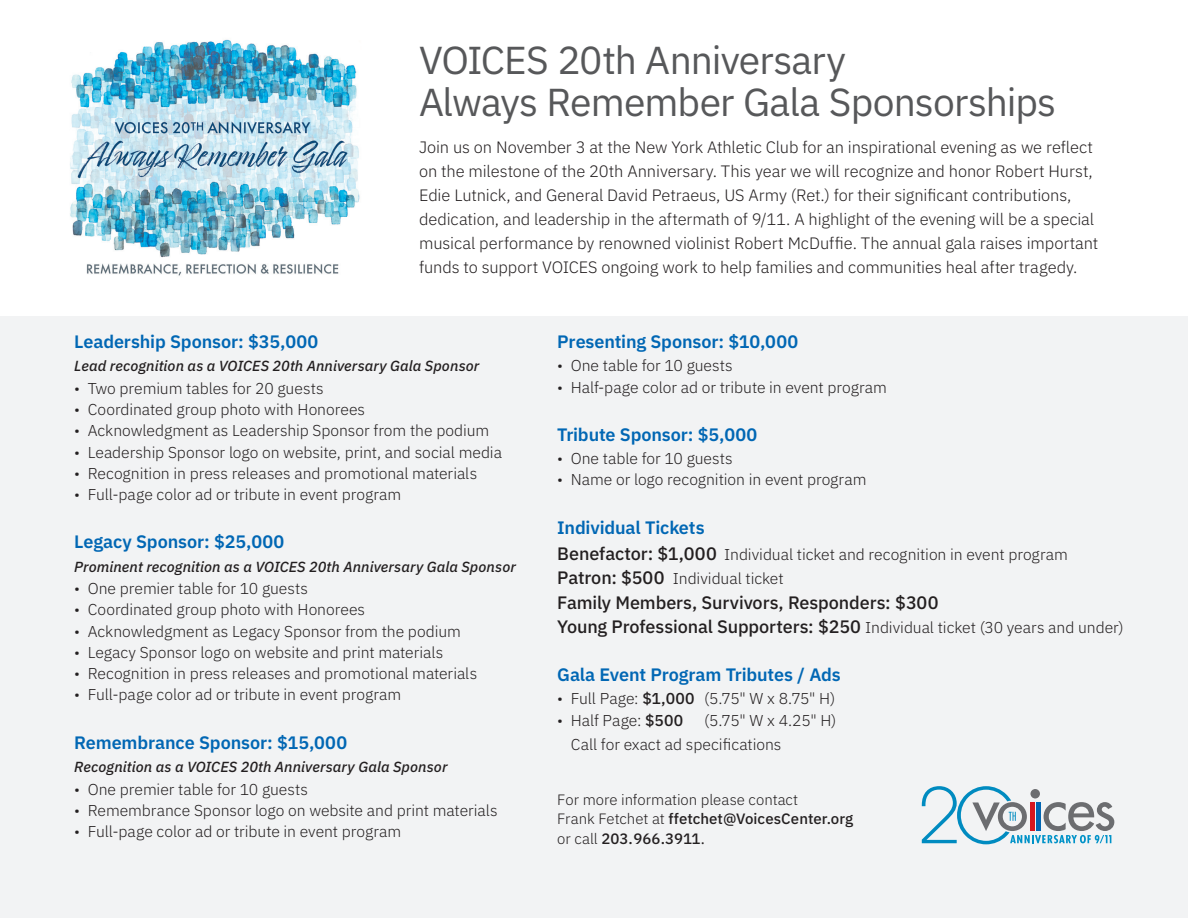
<style>
.page{position:relative;width:1188px;height:918px;background:#fff}
.page>*{position:absolute;margin:0;border:0;box-sizing:border-box;transform-origin:0 0}
.t1{font:39px/42px "IBM Plex Sans";letter-spacing:-.025em;color:#57585a}
.Sponsor_Semibold_Pri{font:600 18px "IBM Plex Sans";letter-spacing:-.005em;color:#0167b4}
.New_Sponsor_Bullets{font:500 18px "IBM Plex Sans";letter-spacing:-.005em;color:#231f20}
.Main_text{font:300 16.5px/24px "IBM Plex Sans";letter-spacing:-.005em;color:#231f20}
.New_Sponsor_Bullets-2{font:300 15.75px "IBM Plex Sans";letter-spacing:-.005em;color:#231f20}
.New_Sponsor_Bullets-3{font:300 15px/19.5px "IBM Plex Sans";color:#231f20}
.New_Sponsor_Bullets-4{font:italic 500 14.7px "IBM Plex Sans";letter-spacing:.005em;color:#231f20}
.s1{font-weight:500;font-size:18px}
.s2{font-weight:500}
.s3{font-weight:400}
</style>
<div class="page">
<div style="left:0;top:316px;width:1188px;height:602px;background:#f2f3f4"></div>
<svg style="left:921px;top:786px;width:193px;height:59px"></svg>
<img style="left:70px;top:39px;width:290px;height:237px">
<p class="t1" style="left:419px;top:36px;width:639px">VOICES 20th Anniversary<br>Always Remember Gala Sponsorships</p>
<p class="Main_text" style="left:419px;top:133px;width:681px">Join us on November 3 at the New York Athletic Club for an inspirational evening as we reflect on the milestone of the 20th Anniversary. This year we will recognize and honor Robert Hurst, Edie Lutnick, and General David Petraeus, US Army (Ret.) for their significant contributions, dedication, and leadership in the aftermath of 9/11. A highlight of the evening will be a special musical performance by renowned violinist Robert McDuffie. The annual gala raises important funds to support VOICES ongoing work to help families and communities heal after tragedy.</p>
<p class="Sponsor_Semibold_Pri" style="left:74px;top:327px;width:246px">Leadership Sponsor: $35,000</p>
<p class="New_Sponsor_Bullets-4" style="left:74px;top:355px;width:407px">Lead recognition as a VOICES 20th Anniversary Gala Sponsor</p>
<p class="New_Sponsor_Bullets-2" style="left:74px;top:376px;width:251px">• Two premium tables for 20 guests</p>
<p class="New_Sponsor_Bullets-2" style="left:74px;top:398px;width:292px">• Coordinated group photo with Honorees</p>
<p class="New_Sponsor_Bullets-2" style="left:74px;top:419px;width:417px">• Acknowledgment as Leadership Sponsor from the podium</p>
<p class="New_Sponsor_Bullets-2" style="left:74px;top:440px;width:429px">• Leadership Sponsor logo on website, print, and social media</p>
<p class="New_Sponsor_Bullets-2" style="left:74px;top:461px;width:404px">• Recognition in press releases and promotional materials</p>
<p class="New_Sponsor_Bullets-2" style="left:74px;top:483px;width:329px">• Full-page color ad or tribute in event program</p>
<p class="Sponsor_Semibold_Pri" style="left:74px;top:528px;width:212px">Legacy Sponsor: $25,000</p>
<p class="New_Sponsor_Bullets-4" style="left:74px;top:555px;width:443px">Prominent recognition as a VOICES 20th Anniversary Gala Sponsor</p>
<p class="New_Sponsor_Bullets-2" style="left:74px;top:577px;width:235px">• One premier table for 10 guests</p>
<p class="New_Sponsor_Bullets-2" style="left:74px;top:598px;width:292px">• Coordinated group photo with Honorees</p>
<p class="New_Sponsor_Bullets-2" style="left:74px;top:619px;width:388px">• Acknowledgment as Legacy Sponsor from the podium</p>
<p class="New_Sponsor_Bullets-2" style="left:74px;top:640px;width:371px">• Legacy Sponsor logo on website and print materials</p>
<p class="New_Sponsor_Bullets-2" style="left:74px;top:662px;width:404px">• Recognition in press releases and promotional materials</p>
<p class="New_Sponsor_Bullets-2" style="left:74px;top:683px;width:329px">• Full-page color ad or tribute in event program</p>
<p class="Sponsor_Semibold_Pri" style="left:74px;top:728px;width:275px">Remembrance Sponsor: $15,000</p>
<p class="New_Sponsor_Bullets-4" style="left:74px;top:755px;width:375px">Recognition as a VOICES 20th Anniversary Gala Sponsor</p>
<p class="New_Sponsor_Bullets-2" style="left:74px;top:777px;width:235px">• One premier table for 10 guests</p>
<p class="New_Sponsor_Bullets-2" style="left:74px;top:798px;width:425px">• Remembrance Sponsor logo on website and print materials</p>
<p class="New_Sponsor_Bullets-2" style="left:74px;top:820px;width:329px">• Full-page color ad or tribute in event program</p>
<p class="Sponsor_Semibold_Pri" style="left:557px;top:327px;width:242px">Presenting Sponsor: $10,000</p>
<p class="New_Sponsor_Bullets-2" style="left:557px;top:354px;width:177px">• One table for 10 guests</p>
<p class="New_Sponsor_Bullets-2" style="left:557px;top:375px;width:331px">• Half-page color ad or tribute in event program</p>
<p class="Sponsor_Semibold_Pri" style="left:557px;top:420px;width:202px">Tribute Sponsor: $5,000</p>
<p class="New_Sponsor_Bullets-2" style="left:557px;top:447px;width:177px">• One table for 10 guests</p>
<p class="New_Sponsor_Bullets-2" style="left:557px;top:468px;width:311px">• Name or logo recognition in event program</p>
<p class="Sponsor_Semibold_Pri" style="left:557px;top:513px;width:149px">Individual Tickets</p>
<p class="New_Sponsor_Bullets-2" style="left:557px;top:543px;width:512px"><span class="s1">Benefactor: $1,000</span> Individual ticket and recognition in event program</p>
<p class="New_Sponsor_Bullets-2" style="left:557px;top:567px;width:228px"><span class="s1">Patron: $500</span> Individual ticket</p>
<p class="New_Sponsor_Bullets" style="left:557px;top:588px;width:383px">Family Members, Survivors, Responders: $300</p>
<p class="New_Sponsor_Bullets-2" style="left:557px;top:615px;width:568px"><span class="s1">Young Professional Supporters: $250</span> Individual ticket (30 years and under)</p>
<p class="Sponsor_Semibold_Pri" style="left:557px;top:661px;width:285px">Gala Event Program Tributes / Ads</p>
<p class="New_Sponsor_Bullets-2" style="left:557px;top:687px;width:280px">• Full Page: <span class="s2">$1,000</span> (5.75" W x 8.75" H)</p>
<p class="New_Sponsor_Bullets-2" style="left:557px;top:708px;width:128px">• Half Page: <span class="s2">$500</span></p>
<p class="New_Sponsor_Bullets-2" style="left:704px;top:708px;width:134px">(5.75" W x 4.25" H)</p>
<p class="New_Sponsor_Bullets-2" style="left:571px;top:733px;width:212px">Call for exact ad specifications</p>
<p class="New_Sponsor_Bullets-3" style="left:557px;top:788px;width:298px">For more information please contact<br>Frank Fetchet at <span class="s2">ffetchet@VoicesCenter.org </span>or call <span class="s2">203.966.3911</span><span class="s3">.</span></p>
</div>
